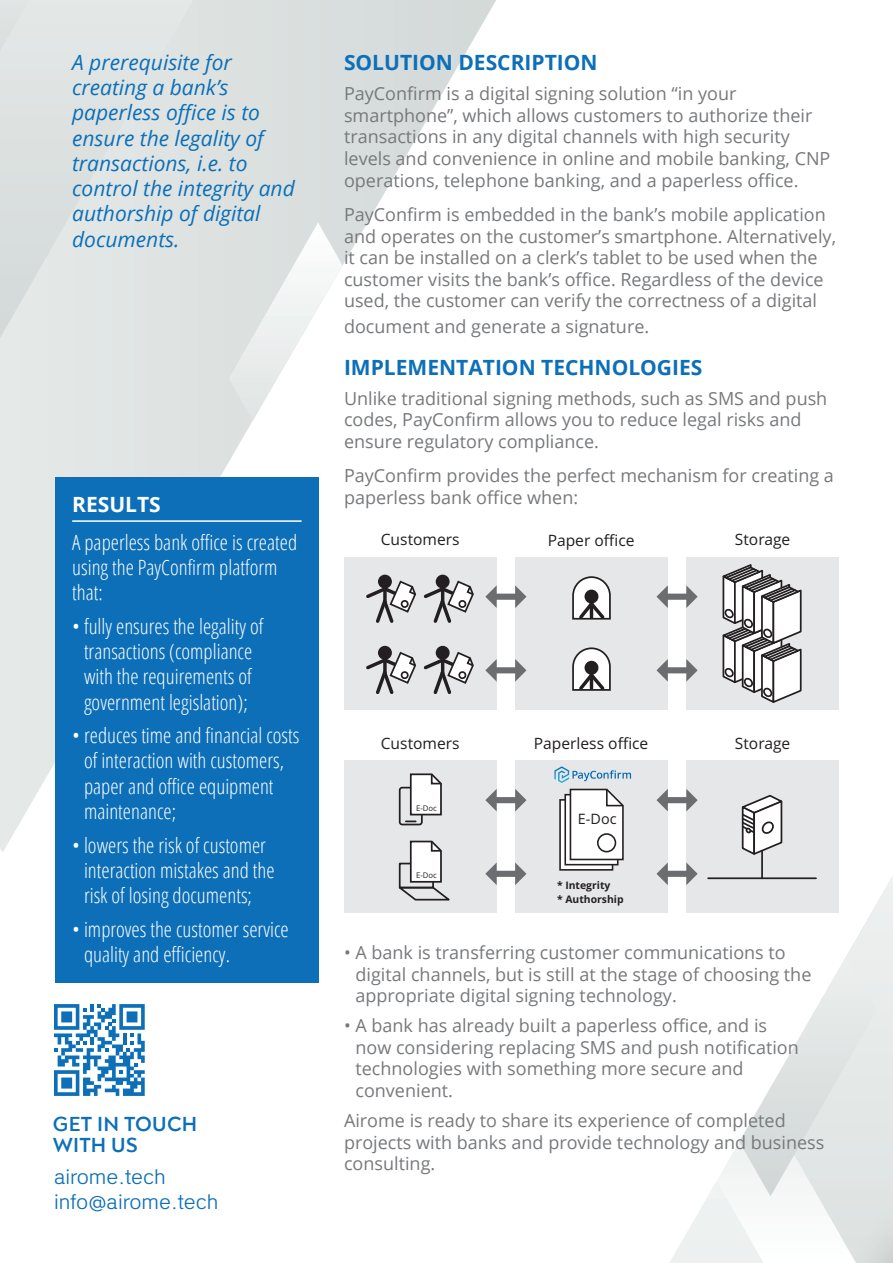
<style>
.page{position:relative;width:893px;height:1263px;background:#fff}
.page>*{position:absolute;margin:0;border:0;box-sizing:border-box;transform-origin:0 0}
.t1{font:300 condensed 21px/25.2px "Open Sans";color:#fff}
.t2{font:italic 21px/25.2px "Open Sans";color:#0c6fb8}
.t3{font:700 21px "Open Sans";color:#0c6fb8}
.Текст{font:300 21px "Studio Sans";color:#0c6fb8}
.Текст-2{font:700 21px/21px "Noah";letter-spacing:.005em;color:#0c6fb8}
.t4{font:700 21px "Open Sans";color:#fff}
.t5{font:18px/21.6px "Open Sans";color:#76787b}
.t6{font:15.6px "Open Sans";color:#231f20}
.t7{font:14.4px "Open Sans";color:#231f20}
.t8{font:700 10.35px/14.1px "Open Sans";color:#231f20}
.t9{font:7.8px "Open Sans";color:#231f20}
</style>
<div class="page">
<svg style="left:0;top:0;width:496px;height:853px"></svg>
<svg style="left:245px;top:316px;width:251px;height:488px"></svg>
<div style="left:0;top:0;width:193px;height:338px;background:#dfe4e3"></div>
<svg style="left:0;top:0;width:29px;height:51px"></svg>
<svg style="left:229px;top:222px;width:114px;height:199px"></svg>
<svg style="left:838px;top:875px;width:55px;height:82px"></svg>
<svg style="left:670px;top:957px;width:223px;height:306px"></svg>
<div style="left:56px;top:477px;width:263px;height:506px;background:#0c6fb8"></div>
<hr style="left:72px;top:520px;width:230px;height:2px;background:#fff">
<div style="left:686px;top:557px;width:153px;height:153px;background:#e6e7e9"></div>
<div style="left:515px;top:557px;width:153px;height:153px;background:#e6e7e9"></div>
<div style="left:344px;top:557px;width:153px;height:153px;background:#e6e7e9"></div>
<div style="left:378px;top:575px;width:14px;height:13px;background:#231f20;border-radius:50%"></div>
<div style="left:436px;top:575px;width:14px;height:13px;background:#231f20;border-radius:50%"></div>
<svg style="left:366px;top:579px;width:108px;height:44px"></svg>
<div style="left:378px;top:646px;width:14px;height:14px;background:#231f20;border-radius:50%"></div>
<div style="left:436px;top:646px;width:14px;height:14px;background:#231f20;border-radius:50%"></div>
<svg style="left:366px;top:651px;width:108px;height:43px"></svg>
<svg style="left:572px;top:576px;width:39px;height:44px;background:#b5b4b4"></svg>
<svg style="left:572px;top:647px;width:39px;height:44px;background:#b5b4b4"></svg>
<div style="left:686px;top:761px;width:152px;height:152px;background:#e6e7e9"></div>
<div style="left:515px;top:761px;width:153px;height:152px;background:#e6e7e9"></div>
<div style="left:344px;top:761px;width:153px;height:152px;background:#e6e7e9"></div>
<svg style="left:741px;top:795px;width:42px;height:60px"></svg>
<hr style="left:761px;top:851px;width:2px;height:27px;background:#231f20">
<hr style="left:708px;top:877px;width:108px;height:2px;background:#231f20">
<svg style="left:485px;top:585px;width:41px;height:97px"></svg>
<svg style="left:656px;top:564px;width:146px;height:139px"></svg>
<svg style="left:485px;top:789px;width:41px;height:96px"></svg>
<svg style="left:656px;top:789px;width:42px;height:96px"></svg>
<div style="left:399px;top:787px;width:24px;height:38px;border:2px solid #231f20;border-radius:3px"></div>
<svg style="left:406px;top:773px;width:36px;height:49px"></svg>
<svg style="left:398px;top:840px;width:52px;height:61px"></svg>
<svg style="left:554px;top:766px;width:77px;height:105px"></svg>
<svg style="left:54px;top:1004px;width:91px;height:92px"></svg>
<p class="t2" style="left:72px;top:49px;width:224px">A prerequisite for creating a bank’s paperless office is to ensure the legality of transactions, i.e. to control the integrity and authorship of digital documents.</p>
<p class="t4" style="left:72px;top:489px;width:90px">RESULTS</p>
<p class="t1" style="left:72px;top:529px;width:226px">A paperless bank office is created using the PayConfirm platform that:</p>
<p class="t1" style="left:72px;top:613px;width:193px;text-align:center">• fully ensures the legality of transactions (compliance with the requirements of government legislation);</p>
<p class="t1" style="left:84px;top:722px;width:217px;text-indent:-12px">• reduces time and financial costs of interaction with customers, paper and office equipment maintenance;</p>
<p class="t1" style="left:72px;top:832px;width:204px;text-align:center">• lowers the risk of customer interaction mistakes and the risk of losing documents;</p>
<p class="t1" style="left:84px;top:916px;width:206px;text-indent:-12px">• improves the customer service quality and efficiency.</p>
<p class="Текст-2" style="left:53px;top:1114px;width:146px">GET IN TOUCH<br>WITH US</p>
<p class="Текст" style="left:54px;top:1165px;width:113px">airome.tech</p>
<p class="Текст" style="left:54px;top:1190px;width:166px">info@airome.tech</p>
<p class="t3" style="left:344px;top:48px;width:255px">SOLUTION DESCRIPTION</p>
<p class="t5" style="left:344px;top:82px;width:488px">PayConfirm is a digital signing solution “in your smartphone”, which allows customers to authorize their transactions in any digital channels with high security levels and convenience in online and mobile banking, CNP operations, telephone banking, and a paperless office.</p>
<p class="t5" style="left:344px;top:203px;width:494px">PayConfirm is embedded in the bank’s mobile application and operates on the customer’s smartphone. Alternatively, it can be installed on a clerk’s tablet to be used when the customer visits the bank’s office. Regardless of the device used, the customer can verify the correctness of a digital</p>
<p class="t5" style="left:344px;top:315px;width:307px">document and generate a signature.</p>
<p class="t3" style="left:344px;top:352px;width:360px">IMPLEMENTATION TECHNOLOGIES</p>
<p class="t5" style="left:344px;top:387px;width:485px">Unlike traditional signing methods, such as SMS and push codes, PayConfirm allows you to reduce legal risks and ensure regulatory compliance.</p>
<p class="t5" style="left:344px;top:465px;width:491px">PayConfirm provides the perfect mechanism for creating a paperless bank office when:</p>
<p class="t6" style="left:381px;top:529px;width:80px">Customers</p>
<p class="t6" style="left:735px;top:529px;width:57px">Storage</p>
<p class="t6" style="left:548px;top:529px;width:88px">Paper office</p>
<p class="t6" style="left:381px;top:732px;width:80px">Customers</p>
<p class="t6" style="left:534px;top:732px;width:116px">Paperless office</p>
<p class="t6" style="left:735px;top:732px;width:57px">Storage</p>
<p class="t9" style="left:416px;top:803px;width:22px">E-Doc</p>
<p class="t9" style="left:416px;top:870px;width:22px">E-Doc</p>
<p class="t7" style="left:578px;top:809px;width:40px">E-Doc</p>
<p class="t8" style="left:557px;top:877px;width:68px">* Integrity<br>* Authorship</p>
<p class="t5" style="left:355px;top:941px;width:457px;text-indent:-11px">• A bank is transferring customer communications to digital channels, but is still at the stage of choosing the appropriate digital signing technology.</p>
<p class="t5" style="left:355px;top:1014px;width:445px;text-indent:-11px">• A bank has already built a paperless office, and is now considering replacing SMS and push notification technologies with something more secure and convenient.</p>
<p class="t5" style="left:344px;top:1109px;width:482px">Airome is ready to share its experience of completed projects with banks and provide technology and business consulting.</p>
</div>
